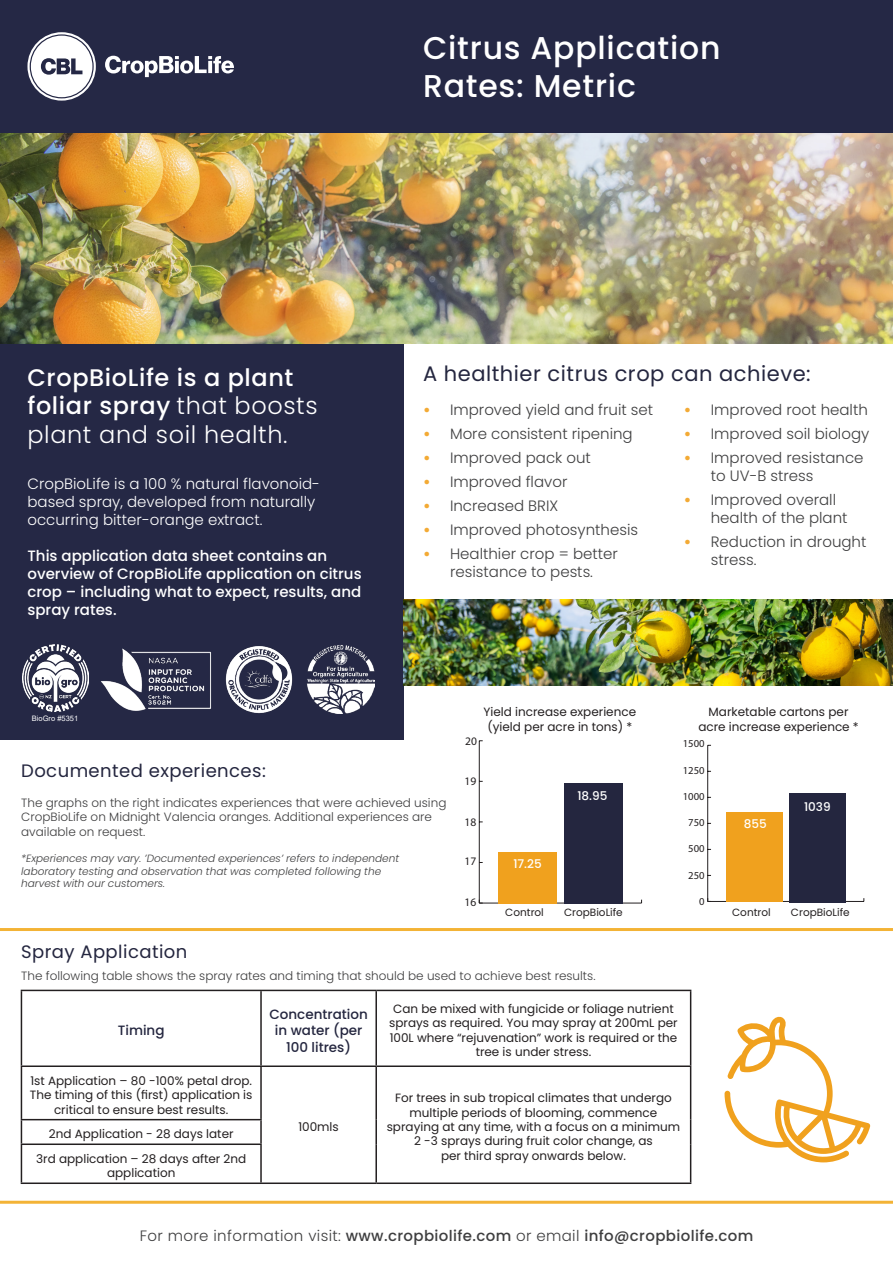
<style>
.page{position:relative;width:893px;height:1263px;background:#fff}
.page>*{position:absolute;margin:0;border:0;box-sizing:border-box;transform-origin:0 0}
.t1{font:500 31.5px/37.8px "Poppins";letter-spacing:.025em;color:#fff}
.t2{font:500 24px/28.8px "Poppins";letter-spacing:.025em;color:#fff}
.t3{font:21px "Poppins";letter-spacing:.025em;color:#24263f}
.t4{font:18px "Poppins";letter-spacing:.025em;color:#24263f}
.t5{font:300 15px/18px "Poppins";color:#3e3e3f}
.t6{font:500 15px/18px "Poppins";color:#fff}
.t7{font:300 15px/18px "Poppins";color:#fff}
.t8{font:500 15px "Poppins";letter-spacing:.025em;color:#3e3e3f}
.t9{font:500 13.5px/16.2px "Poppins";color:#24263f;text-align:center}
.t10{font:12px/14.4px "Poppins";color:#231f20;text-align:center}
.t11{font:300 12px/14.4px "Poppins";color:#3e3e3f}
.t12{font:500 12px "Poppins";color:#fff}
.t13{font:11.55px "Myriad Pro";color:#231f20}
.t14{font:10.65px "Myriad Pro";color:#231f20}
.t15{font:italic 300 10.5px/12.6px "Poppins";color:#3e3e3f}
.t16{font:10.5px "Poppins";color:#231f20}
.t17{font:7.5px "Arial";color:#fff}
.s1{font-weight:300}
.s2{font-weight:700;color:#f3aa35}
</style>
<div class="page">
<img style="left:0;top:133px;width:893px;height:211px">
<div style="left:0;top:344px;width:403px;height:396px;background:#252845"></div>
<div style="left:0;top:0;width:893px;height:133px;background:#252845"></div>
<svg style="left:27px;top:32px;width:69px;height:69px"></svg>
<svg style="left:105px;top:56px;width:129px;height:21px"></svg>
<img style="left:22px;top:645px;width:66px;height:66px">
<img style="left:225px;top:646px;width:68px;height:67px">
<img style="left:307px;top:645px;width:67px;height:68px">
<img style="left:101px;top:648px;width:111px;height:63px">
<hr style="left:479px;top:903px;width:163px;height:1px;background:#231f20">
<hr style="left:479px;top:741px;width:1px;height:162px;background:#231f20">
<div style="left:564px;top:783px;width:59px;height:121px;background:#24263f"></div>
<div style="left:498px;top:852px;width:59px;height:52px;background:#f0a11e"></div>
<hr style="left:708px;top:901px;width:156px;height:1px;background:#231f20">
<hr style="left:707px;top:745px;width:1px;height:156px;background:#231f20">
<div style="left:789px;top:793px;width:57px;height:109px;background:#24263f"></div>
<div style="left:726px;top:812px;width:57px;height:90px;background:#f0a11e"></div>
<img style="left:403px;top:599px;width:490px;height:86px">
<hr style="left:21px;top:990px;width:240px;height:1px;background:#231f20">
<hr style="left:21px;top:991px;width:1px;height:74px;background:#231f20">
<hr style="left:261px;top:990px;width:115px;height:1px;background:#231f20">
<hr style="left:260px;top:991px;width:2px;height:74px;background:#231f20">
<hr style="left:376px;top:990px;width:315px;height:1px;background:#231f20">
<hr style="left:375px;top:991px;width:2px;height:74px;background:#231f20">
<hr style="left:690px;top:991px;width:1px;height:74px;background:#231f20">
<hr style="left:21px;top:1065px;width:240px;height:2px;background:#231f20">
<hr style="left:21px;top:1067px;width:1px;height:52px;background:#231f20">
<hr style="left:261px;top:1065px;width:115px;height:2px;background:#231f20">
<hr style="left:260px;top:1067px;width:2px;height:52px;background:#231f20">
<hr style="left:376px;top:1065px;width:315px;height:2px;background:#231f20">
<hr style="left:375px;top:1067px;width:2px;height:53px;background:#231f20">
<hr style="left:690px;top:1067px;width:1px;height:53px;background:#231f20">
<hr style="left:21px;top:1119px;width:241px;height:1px;background:#231f20">
<svg style="left:21px;top:1120px;width:1px;height:23px"></svg>
<hr style="left:260px;top:1120px;width:2px;height:23px;background:#231f20">
<hr style="left:375px;top:1120px;width:2px;height:24px;background:#231f20">
<svg style="left:690px;top:1120px;width:1px;height:24px"></svg>
<hr style="left:21px;top:1143px;width:241px;height:2px;background:#231f20">
<hr style="left:21px;top:1145px;width:1px;height:37px;background:#231f20">
<hr style="left:260px;top:1145px;width:2px;height:37px;background:#231f20">
<hr style="left:375px;top:1144px;width:2px;height:38px;background:#231f20">
<hr style="left:690px;top:1144px;width:1px;height:38px;background:#231f20">
<hr style="left:21px;top:1182px;width:240px;height:2px;background:#231f20">
<hr style="left:261px;top:1182px;width:115px;height:2px;background:#231f20">
<hr style="left:376px;top:1182px;width:315px;height:2px;background:#231f20">
<svg style="left:724px;top:1016px;width:146px;height:147px"></svg>
<hr style="left:0;top:928px;width:893px;height:3px;background:#f1a104">
<hr style="left:0;top:1201px;width:893px;height:3px;background:#f1a104">
<p class="t1" style="left:423px;top:30px;width:299px">Citrus Application<br>Rates: Metric</p>
<p class="t2" style="left:27px;top:363px;width:292px">CropBioLife is a plant foliar spray <span class="s1">that boosts plant and soil health.</span></p>
<p class="t7" style="left:27px;top:475px;width:294px">CropBioLife is a 100 % natural flavonoid&shy;based spray, developed from naturally occurring bitter-orange extract.</p>
<p class="t6" style="left:27px;top:547px;width:336px">This application data sheet contains an overview of CropBioLife application on citrus crop – including what to expect, results, and spray rates.</p>
<p class="t17" style="left:32px;top:713px;width:48px">BioGro #5351</p>
<p class="t3" style="left:423px;top:361px;width:389px">A healthier citrus crop can achieve:</p>
<p class="t5" style="left:423px;top:401px;width:232px"><span class="s2">•</span> Improved yield and fruit set</p>
<p class="t5" style="left:423px;top:425px;width:211px"><span class="s2">•</span> More consistent ripening</p>
<p class="t5" style="left:423px;top:449px;width:169px"><span class="s2">•</span> Improved pack out</p>
<p class="t5" style="left:423px;top:473px;width:146px"><span class="s2">•</span> Improved flavor</p>
<p class="t5" style="left:423px;top:497px;width:137px"><span class="s2">•</span> Increased BRIX</p>
<p class="t5" style="left:423px;top:521px;width:217px"><span class="s2">•</span> Improved photosynthesis</p>
<p class="t5" style="left:423px;top:545px;width:196px;text-align:center"><span class="s2">•</span> Healthier crop = better resistance to pests.</p>
<p class="t5" style="left:684px;top:401px;width:186px"><span class="s2">•</span> Improved root health</p>
<p class="t5" style="left:684px;top:425px;width:187px"><span class="s2">•</span> Improved soil biology</p>
<p class="t5" style="left:711px;top:449px;width:154px;text-indent:-27px"><span class="s2">•</span> Improved resistance to UV-B stress</p>
<p class="t5" style="left:711px;top:491px;width:138px;text-indent:-27px"><span class="s2">•</span> Improved overall health of the plant</p>
<p class="t5" style="left:711px;top:533px;width:157px;text-indent:-27px"><span class="s2">•</span> Reduction in drought stress.</p>
<p class="t10" style="left:484px;top:705px;width:154px">Yield increase experience</p>
<p class="t10" style="left:487px;top:719px;width:146px">(yield per acre in tons) *</p>
<p class="t13" style="left:465px;top:734px;width:13px">20</p>
<p class="t10" style="left:709px;top:705px;width:141px">Marketable cartons per</p>
<p class="t10" style="left:698px;top:719px;width:162px">acre increase experience *</p>
<p class="t14" style="left:683px;top:737px;width:23px">1500</p>
<p class="t4" style="left:21px;top:760px;width:246px">Documented experiences:</p>
<p class="t11" style="left:21px;top:796px;width:427px">The graphs on the right indicates experiences that were achieved using<br>CropBioLife on Midnight Valencia oranges. Additional experiences are available on request.</p>
<p class="t15" style="left:21px;top:852px;width:380px">*Experiences may vary. ’Documented experiences’ refers to independent laboratory testing and observation that was completed following the harvest with our customers.</p>
<p class="t13" style="left:465px;top:774px;width:13px">19</p>
<p class="t13" style="left:465px;top:814px;width:13px">18</p>
<p class="t13" style="left:465px;top:854px;width:13px">17</p>
<p class="t13" style="left:465px;top:895px;width:13px">16</p>
<p class="t12" style="left:577px;top:788px;width:32px">18.95</p>
<p class="t12" style="left:513px;top:857px;width:30px">17.25</p>
<p class="t16" style="left:505px;top:906px;width:40px">Control</p>
<p class="t16" style="left:564px;top:906px;width:60px">CropBioLife</p>
<p class="t4" style="left:21px;top:941px;width:168px">Spray Application</p>
<p class="t11" style="left:21px;top:968px;width:576px">The following table shows the spray rates and timing that should be used to achieve best results.</p>
<p class="t14" style="left:683px;top:763px;width:23px">1250</p>
<p class="t14" style="left:683px;top:790px;width:23px">1000</p>
<p class="t14" style="left:688px;top:816px;width:18px">750</p>
<p class="t14" style="left:688px;top:842px;width:18px">500</p>
<p class="t14" style="left:688px;top:868px;width:18px">250</p>
<p class="t14" style="left:699px;top:895px;width:7px">0</p>
<p class="t9" style="left:118px;top:1023px;width:48px">Timing</p>
<p class="t10" style="left:30px;top:1073px;width:224px">1st Application – 80 -100% petal drop.<br>The timing of this (first) application is critical to ensure best results.</p>
<p class="t10" style="left:49px;top:1127px;width:186px">2nd Application - 28 days later</p>
<p class="t10" style="left:36px;top:1151px;width:212px">3rd application – 28 days after 2nd application</p>
<p class="t9" style="left:269px;top:1006px;width:100px">Concentration in water (per<br>100 litres)</p>
<p class="t10" style="left:389px;top:1002px;width:290px">Can be mixed with fungicide or foliage nutrient sprays as required. You may spray at 200mL per 100L where “rejuvenation” work is required or the tree is under stress.</p>
<p class="t10" style="left:298px;top:1120px;width:42px">100mls</p>
<p class="t10" style="left:387px;top:1091px;width:295px">For trees in sub tropical climates that undergo multiple periods of blooming, commence spraying at any time, with a focus on a minimum 2 -3 sprays during fruit color change, as</p>
<p class="t10" style="left:441px;top:1148px;width:186px">per third spray onwards below.</p>
<p class="t12" style="left:744px;top:817px;width:24px">855</p>
<p class="t12" style="left:804px;top:799px;width:28px">1039</p>
<p class="t16" style="left:732px;top:906px;width:40px">Control</p>
<p class="t16" style="left:791px;top:906px;width:60px">CropBioLife</p>
<p class="t8" style="left:140px;top:1227px;width:615px"><span class="s1">For more information visit:</span> www.cropbiolife.com <span class="s1">or email</span> info@cropbiolife.com</p>
</div>
